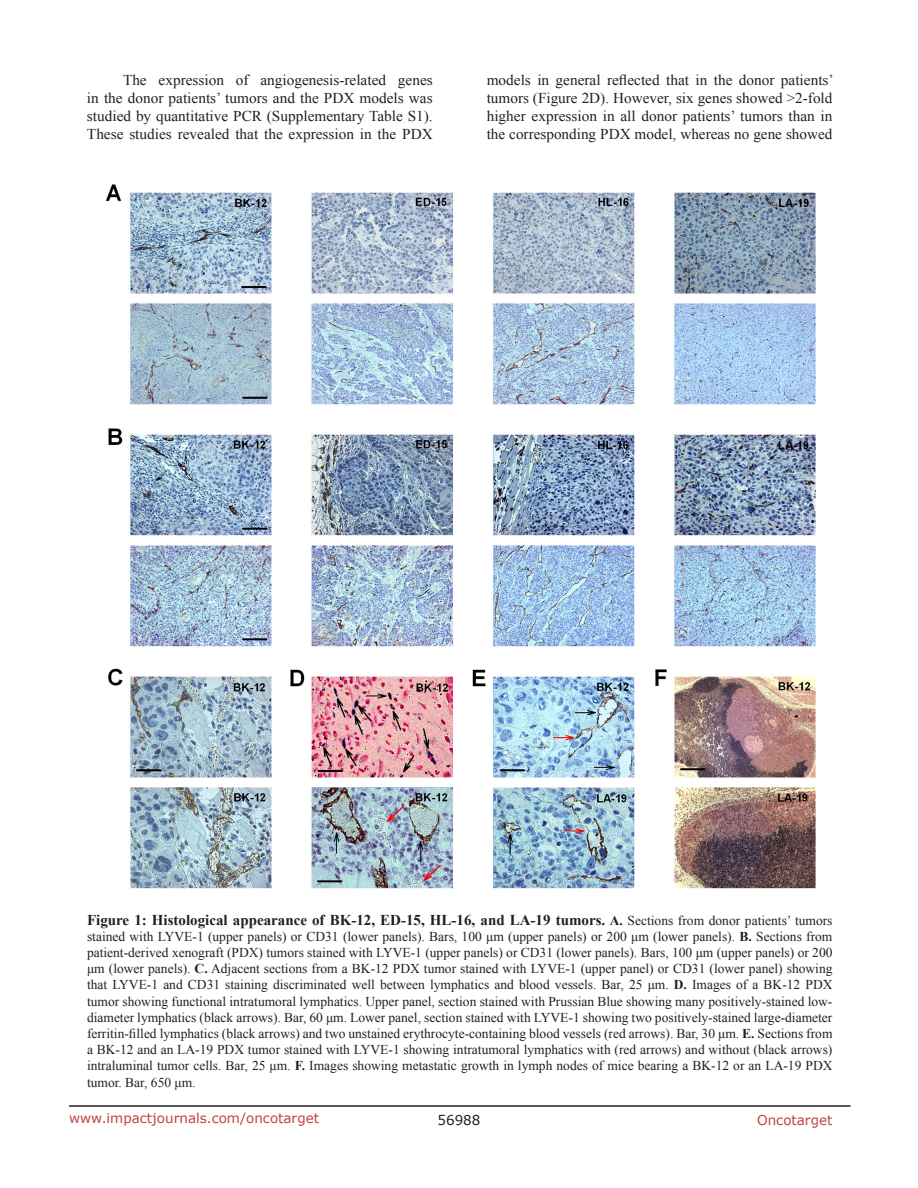
<style>
.page{position:relative;width:918px;height:1188px;background:#fff}
.page>*{position:absolute;margin:0;border:0;box-sizing:border-box;transform-origin:0 0}
.t1{font:15px/18px "Times New Roman";color:#231f20;text-align:justify}
.t2{font:700 15px "Times New Roman";color:#231f20}
.t3{font:13.5px/16.2px "Times New Roman";color:#231f20;text-align:justify}
.t4{font:13.5px "Verdana";color:#c24141}
.t5{font:13.5px "Verdana";color:#231f20}
.s1{font-size:13.5px}
.s2{font-weight:400;font-size:13.5px}
.s3{font-weight:700}
</style>
<div class="page">
<hr style="left:69px;top:1105px;width:781px;height:2px;background:#231f20">
<img style="left:105px;top:184px;width:711px;height:705px">
<p class="t1" style="left:87px;top:71px;width:347px;text-indent:36px">The expression of angiogenesis-related genes in the donor patients’ tumors and the PDX models was studied by quantitative PCR (Supplementary Table S1).<br>These studies revealed that the expression in the PDX</p>
<p class="t1" style="left:487px;top:71px;width:348px">models in general reflected that in the donor patients’ tumors (Figure 2D). However, six genes showed &gt;2-fold higher expression in all donor patients’ tumors than in the corresponding PDX model, whereas no gene showed</p>
<p class="t2" style="left:87px;top:909px;width:747px">Figure 1: Histological appearance of BK-12, ED-15, HL-16, and LA-19 tumors. <span class="s1">A.</span> <span class="s2">Sections from donor patients’ tumors</span></p>
<p class="t3" style="left:87px;top:928px;width:747px">stained with LYVE-1 (upper panels) or CD31 (lower panels). Bars, 100 μm (upper panels) or 200 μm (lower panels). <span class="s3">B.</span> Sections from patient-derived xenograft (PDX) tumors stained with LYVE-1 (upper panels) or CD31 (lower panels). Bars, 100 μm (upper panels) or 200 μm (lower panels). <span class="s3">C.</span> Adjacent sections from a BK-12 PDX tumor stained with LYVE-1 (upper panel) or CD31 (lower panel) showing that LYVE-1 and CD31 staining discriminated well between lymphatics and blood vessels. Bar, 25 μm. <span class="s3">D.</span> Images of a BK-12 PDX tumor showing functional intratumoral lymphatics. Upper panel, section stained with Prussian Blue showing many positively-stained low&shy;diameter lymphatics (black arrows). Bar, 60 μm. Lower panel, section stained with LYVE-1 showing two positively-stained large-diameter ferritin-filled lymphatics (black arrows) and two unstained erythrocyte-containing blood vessels (red arrows). Bar, 30 μm. <span class="s3">E.</span> Sections from a BK-12 and an LA-19 PDX tumor stained with LYVE-1 showing intratumoral lymphatics with (red arrows) and without (black arrows) intraluminal tumor cells. Bar, 25 μm. <span class="s3">F.</span> Images showing metastatic growth in lymph nodes of mice bearing a BK-12 or an LA-19 PDX tumor. Bar, 650 μm.</p>
<p class="t4" style="left:69px;top:1109px;width:252px">www.impactjournals.com/oncotarget</p>
<p class="t5" style="left:438px;top:1111px;width:44px">56988</p>
<p class="t4" style="left:757px;top:1111px;width:77px">Oncotarget</p>
</div>
